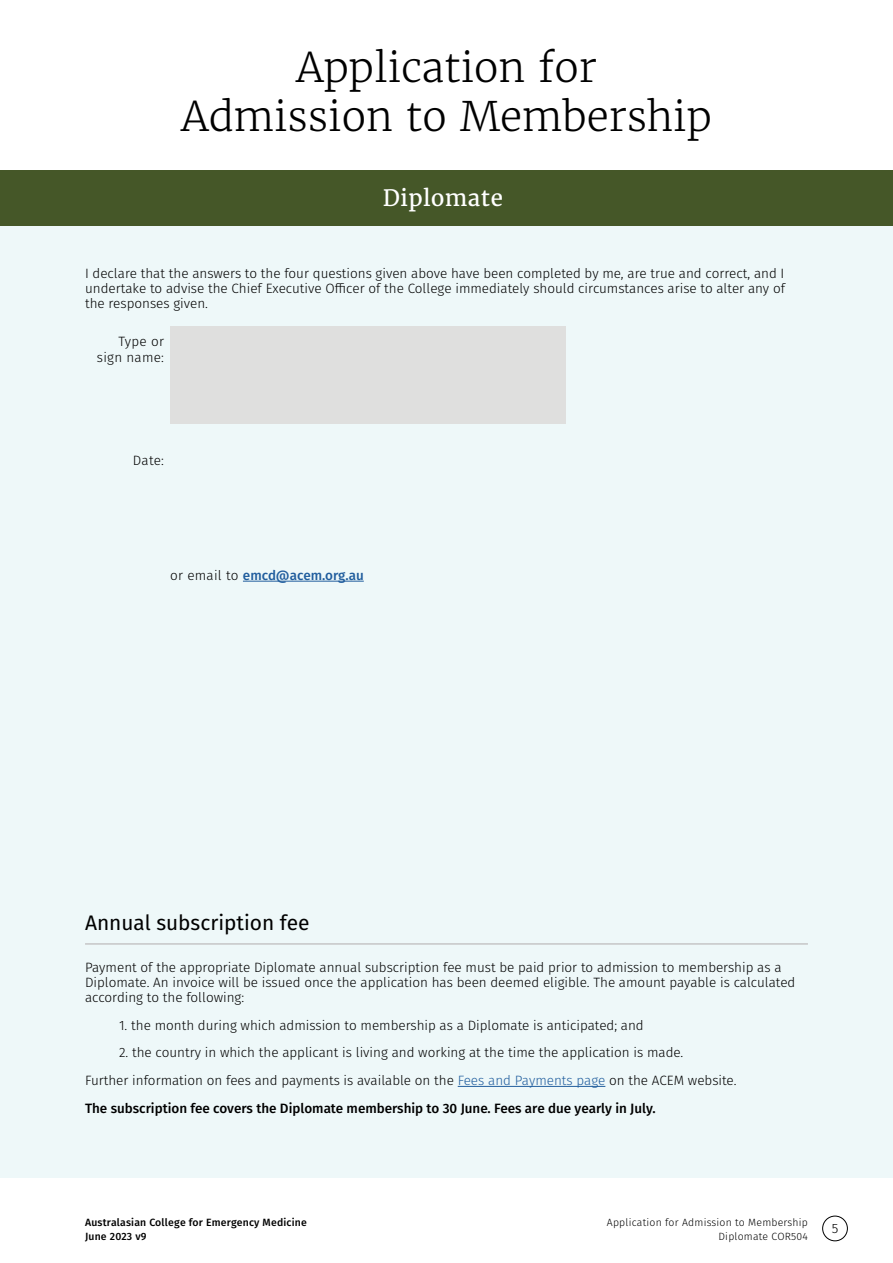
<style>
.page{position:relative;width:893px;height:1263px;background:#fff}
.page>*{position:absolute;margin:0;border:0;box-sizing:border-box;transform-origin:0 0}
.t1{font:300 40.5px/48.6px "Merriweather";color:#000;text-align:center}
.t2{font:22.5px "Merriweather";letter-spacing:.02em;color:#fff}
.t3{font:21px "Fira Sans";color:#000}
.t4{font:300 13.5px/15px "Fira Sans";color:#000}
.t5{font:500 13.5px "Fira Sans";color:#215e9e}
.t6{font:300 13.5px/16.2px "Fira Sans";letter-spacing:.02em;color:#000;text-align:right}
.t7{font:300 10.5px/13.5px "Fira Sans";letter-spacing:.02em;color:#000;text-align:right}
.t8{font:500 10.5px/13.5px "Fira Sans";letter-spacing:.02em;color:#000}
.s1{font-weight:300;color:#000}
.s2{color:#215e9e}
.s3{font-weight:500}
</style>
<div class="page">
<div style="left:0;top:170px;width:893px;height:1008px;background:#eef8f9"></div>
<div style="left:822px;top:1216px;width:26px;height:25px;border:1px solid #000;border-radius:50%"></div>
<div style="left:0;top:170px;width:893px;height:56px;background:#455728"></div>
<div style="left:170px;top:326px;width:396px;height:98px;background:#dfdfde"></div>
<hr style="left:85px;top:943px;width:723px;height:2px;background:#cccecf">
<hr style="left:458px;top:1086px;width:147px;height:1px;background:#215e9e">
<hr style="left:243px;top:581px;width:121px;height:1px;background:#215e9e">
<h1 class="t1" style="left:181px;top:44px;width:532px">Application for<br>Admission to Membership</h1>
<h2 class="t2" style="left:383px;top:184px;width:122px">Diplomate</h2>
<p class="t4" style="left:85px;top:265px;width:701px;text-align:justify">I declare that the answers to the four questions given above have been completed by me, are true and correct, and I undertake to advise the Chief Executive Officer of the College immediately should circumstances arise to alter any of the responses given.</p>
<p class="t6" style="left:97px;top:333px;width:69px">Type or sign name:</p>
<p class="t4" style="left:133px;top:452px;width:33px">Date:</p>
<p class="t5" style="left:170px;top:564px;width:195px"><span class="s1">or email to</span> emcd@acem.org.au</p>
<h3 class="t3" style="left:85px;top:907px;width:226px">Annual subscription fee</h3>
<p class="t4" style="left:85px;top:959px;width:712px">Payment of the appropriate Diplomate annual subscription fee must be paid prior to admission to membership as a<br>Diplomate. An invoice will be issued once the application has been deemed eligible. The amount payable is calculated according to the following:</p>
<p class="t4" style="left:119px;top:1017px;width:526px">1. the month during which admission to membership as a Diplomate is anticipated; and</p>
<p class="t4" style="left:85px;top:1038px;width:653px;line-height:27.8px;text-indent:34px">2. the country in which the applicant is living and working at the time the application is made.<br>Further information on fees and payments is available on the <span class="s2">Fees and Payments page</span> on the ACEM website.<br><span class="s3">The subscription fee covers the Diplomate membership to 30 June. Fees are due yearly in July.</span></p>
<p class="t8" style="left:85px;top:1215px;width:223px">Australasian College for Emergency Medicine<br>June 2023 v9</p>
<p class="t7" style="left:607px;top:1215px;width:203px">Application for Admission to Membership<br>Diplomate COR504</p>
<p class="t4" style="left:832px;top:1221px;width:8px">5</p>
</div>
